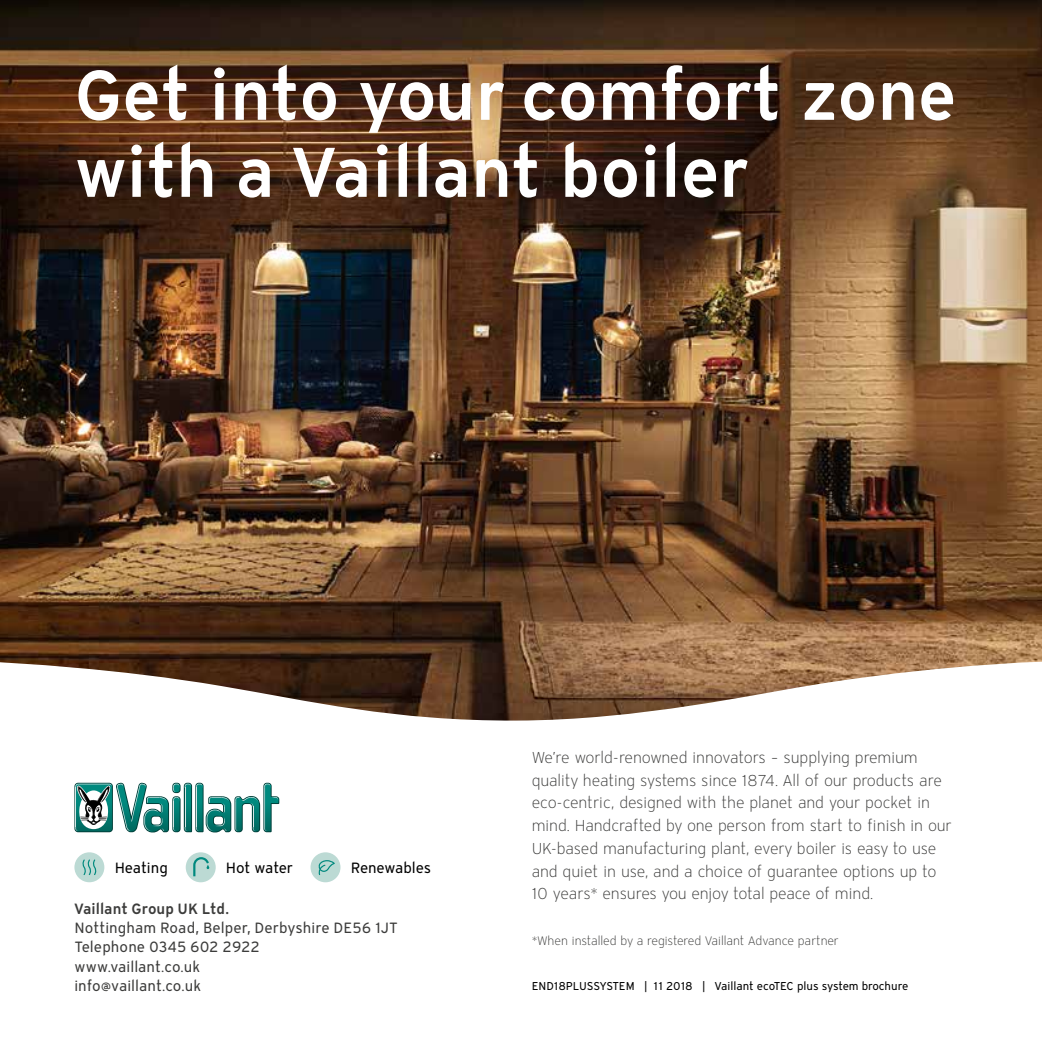
<style>
.page{position:relative;width:1042px;height:1042px;background:#fff}
.page>*{position:absolute;margin:0;border:0;box-sizing:border-box;transform-origin:0 0}
.t1{font:600 70px/77px "Vaillant 12";letter-spacing:-.01em;color:#fff}
.t2{font:300 15.75px/22.8px "Vaillant 12";letter-spacing:-.005em;color:#3c3c3b}
.t3{font:14.88px/19.2px "Vaillant 12";letter-spacing:.005em;color:#3c3c3b}
.t4{font:14.88px "Vaillant 12";letter-spacing:-.01em;color:#000}
.t5{font:600 14.88px "Vaillant 12";color:#3c3c3b}
.t6{font:300 12.25px "Vaillant 12";letter-spacing:-.01em;color:#3c3c3b}
.t7{font:11.38px "Vaillant 12";letter-spacing:-.01em;color:#000}
</style>
<div class="page">
<img style="left:0;top:0;width:1042px;height:661px">
<svg style="left:0;top:661px;width:1042px;height:222px"></svg>
<div style="left:74px;top:783px;width:39px;height:49px;background:#6c908c;border-radius:4px"></div>
<svg style="left:75px;top:783px;width:204px;height:49px"></svg>
<div style="left:186px;top:852px;width:30px;height:30px;background:#bcdad4;border-radius:50%"></div>
<svg style="left:193px;top:857px;width:16px;height:19px"></svg>
<div style="left:310px;top:852px;width:30px;height:30px;background:#bcdad4;border-radius:50%"></div>
<svg style="left:318px;top:860px;width:17px;height:15px"></svg>
<div style="left:74px;top:852px;width:30px;height:30px;background:#bcdad4;border-radius:50%"></div>
<svg style="left:82px;top:859px;width:14px;height:16px"></svg>
<h1 class="t1" style="left:74px;top:54px;width:884px">Get into your comfort zone with a Vaillant boiler</h1>
<p class="t4" style="left:115px;top:858px;width:55px">Heating</p>
<p class="t4" style="left:226px;top:858px;width:69px">Hot water</p>
<p class="t4" style="left:351px;top:858px;width:82px">Renewables</p>
<p class="t5" style="left:74px;top:898px;width:156px">Vaillant Group UK Ltd.</p>
<p class="t3" style="left:74px;top:918px;width:324px">Nottingham Road, Belper, Derbyshire DE56 1JT<br>Telephone 0345 602 2922<br>www.vaillant.co.uk<br>info@vaillant.co.uk</p>
<p class="t2" style="left:532px;top:746px;width:422px">We’re world-renowned innovators – supplying premium quality heating systems since 1874. All of our products are eco-centric, designed with the planet and your pocket in mind. Handcrafted by one person from start to finish in our UK-based manufacturing plant, every boiler is easy to use and quiet in use, and a choice of guarantee options up to 10 years* ensures you enjoy total peace of mind.</p>
<p class="t6" style="left:532px;top:933px;width:309px">*When installed by a registered Vaillant Advance partner</p>
<p class="t7" style="left:532px;top:978px;width:378px">END18PLUSSYSTEM | 11 2018 | Vaillant ecoTEC plus system brochure</p>
</div>
